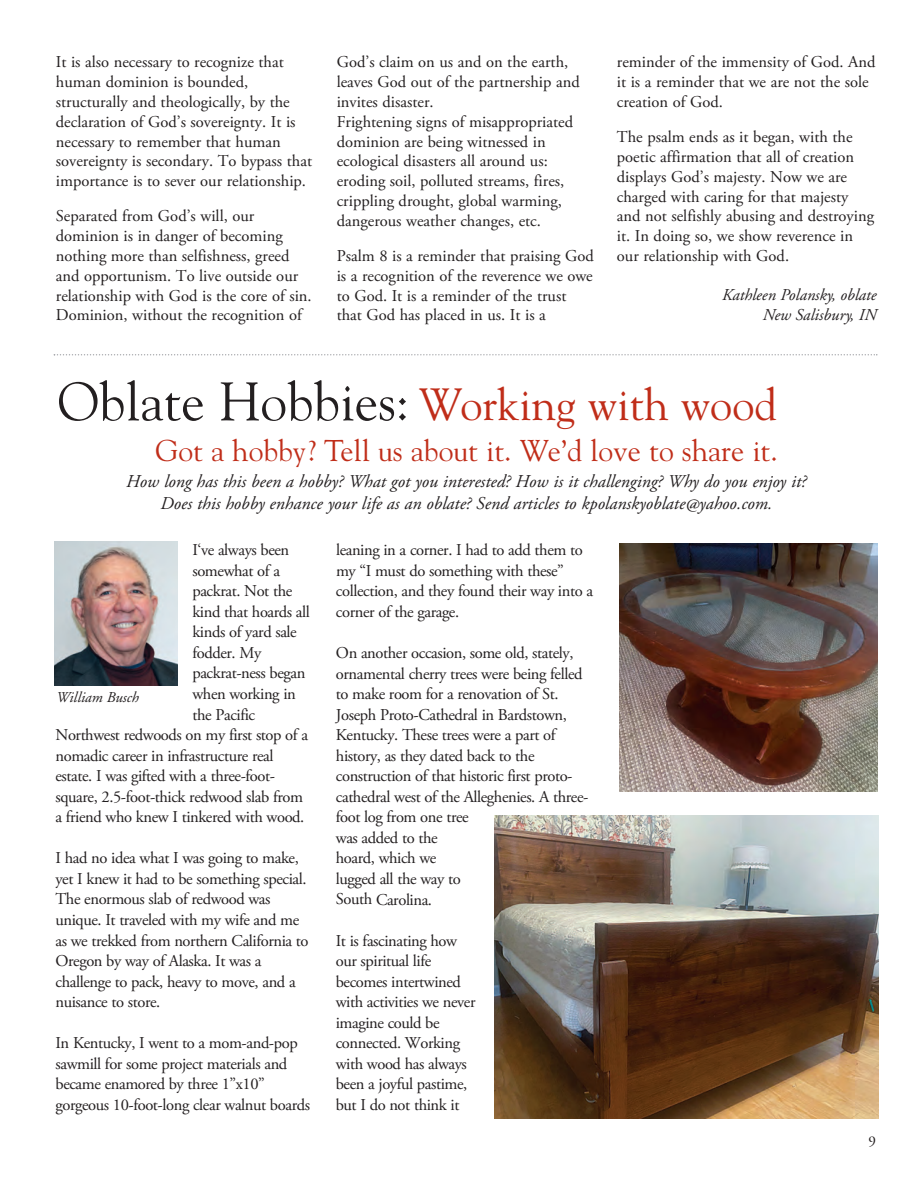
<style>
.page{position:relative;width:918px;height:1188px;background:#fff}
.page>*{position:absolute;margin:0;border:0;box-sizing:border-box;transform-origin:0 0}
.t1{font:45px "Goudy";color:#c02d19}
.t2{font:30px "Goudy";color:#c02d19}
.t3{font:italic 18px/21.6px "Adobe Garamond Pro";color:#231f20;text-align:center}
.t4{font:16.5px/20.5px "Adobe Garamond Pro";letter-spacing:-.025em;color:#231f20}
.t5{font:16.5px/19.8px "Adobe Garamond Pro";color:#231f20}
.t6{font:italic 16.5px/19.8px "Adobe Garamond";color:#231f20;text-align:right}
.t7{font:italic 15px "Adobe Garamond";color:#231f20}
.t8{font:15px "Adobe Garamond";color:#231f20}
.s1{font-size:54px;color:#231f20}
</style>
<div class="page">
<svg style="left:54px;top:354px;width:824px;height:2px"></svg>
<img style="left:55px;top:542px;width:122px;height:144px">
<img style="left:620px;top:543px;width:257px;height:249px">
<img style="left:494px;top:815px;width:384px;height:304px">
<p class="t5" style="left:56px;top:53px;width:258px">It is also necessary to recognize that human dominion is bounded, structurally and theologically, by the declaration of God’s sovereignty. It is necessary to remember that human sovereignty is secondary. To bypass that importance is to sever our relationship.</p>
<p class="t5" style="left:56px;top:207px;width:257px">Separated from God’s will, our dominion is in danger of becoming nothing more than selfishness, greed and opportunism. To live outside our relationship with God is the core of sin.<br>Dominion, without the recognition of</p>
<p class="t5" style="left:337px;top:53px;width:245px">God’s claim on us and on the earth, leaves God out of the partnership and invites disaster.<br>Frightening signs of misappropriated dominion are being witnessed in ecological disasters all around us: eroding soil, polluted streams, fires, crippling drought, global warming, dangerous weather changes, etc.</p>
<p class="t5" style="left:337px;top:246px;width:259px">Psalm 8 is a reminder that praising God is a recognition of the reverence we owe to God. It is a reminder of the trust that God has placed in us. It is a</p>
<p class="t5" style="left:617px;top:53px;width:260px">reminder of the immensity of God. And it is a reminder that we are not the sole creation of God.</p>
<p class="t5" style="left:617px;top:128px;width:259px">The psalm ends as it began, with the poetic affirmation that all of creation displays God’s majesty. Now we are charged with caring for that majesty and not selfishly abusing and destroying it. In doing so, we show reverence in our relationship with God.</p>
<p class="t6" style="left:721px;top:286px;width:156px">Kathleen Polansky, oblate<br>New Salisbury, IN</p>
<h1 class="t1" style="left:58px;top:377px;width:721px"><span class="s1">Oblate Hobbies:</span> Working with wood</h1>
<h2 class="t2" style="left:155px;top:432px;width:624px">Got a hobby? Tell us about it. We’d love to share it.</h2>
<p class="t3" style="left:126px;top:471px;width:682px">How long has this been a hobby? What got you interested? How is it challenging? Why do you enjoy it?<br>Does this hobby enhance your life as an oblate? Send articles to kpolanskyoblate@yahoo.com.</p>
<p class="t4" style="left:192px;top:540px;width:98px">I‘ve always been</p>
<p class="t4" style="left:192px;top:561px;width:89px">somewhat of a</p>
<p class="t4" style="left:192px;top:581px;width:101px">packrat. Not the</p>
<p class="t4" style="left:192px;top:602px;width:119px">kind that hoards all</p>
<p class="t4" style="left:192px;top:622px;width:106px">kinds of yard sale</p>
<p class="t4" style="left:192px;top:643px;width:70px">fodder. My</p>
<p class="t4" style="left:192px;top:664px;width:114px">packrat-ness began</p>
<p class="t4" style="left:192px;top:684px;width:105px">when working in</p>
<p class="t4" style="left:192px;top:705px;width:64px">the Pacific</p>
<p class="t4" style="left:55px;top:725px;width:254px">Northwest redwoods on my first stop of a</p>
<p class="t4" style="left:55px;top:746px;width:220px">nomadic career in infrastructure real</p>
<p class="t4" style="left:55px;top:766px;width:221px">estate. I was gifted with a three-foot-</p>
<p class="t4" style="left:55px;top:787px;width:249px">square, 2.5-foot-thick redwood slab from</p>
<p class="t4" style="left:55px;top:807px;width:250px">a friend who knew I tinkered with wood.</p>
<p class="t4" style="left:55px;top:848px;width:255px">I had no idea what I was going to make, yet I knew it had to be something special.<br>The enormous slab of redwood was unique. It traveled with my wife and me as we trekked from northern California to Oregon by way of Alaska. It was a challenge to pack, heavy to move, and a nuisance to store.</p>
<p class="t4" style="left:55px;top:1033px;width:256px">In Kentucky, I went to a mom-and-pop sawmill for some project materials and became enamored by three 1”x10” gorgeous 10-foot-long clear walnut boards</p>
<p class="t7" style="left:56px;top:689px;width:84px">William Busch</p>
<p class="t4" style="left:336px;top:540px;width:259px">leaning in a corner. I had to add them to my “I must do something with these” collection, and they found their way into a corner of the garage.</p>
<p class="t4" style="left:336px;top:643px;width:254px">On another occasion, some old, stately, ornamental cherry trees were being felled to make room for a renovation of St.<br>Joseph Proto-Cathedral in Bardstown,<br>Kentucky. These trees were a part of history, as they dated back to the construction of that historic first proto&shy;cathedral west of the Alleghenies. A three&shy;foot log from one tree<br>was added to the<br>hoard, which we<br>lugged all the way to<br>South Carolina.</p>
<p class="t4" style="left:336px;top:931px;width:141px">It is fascinating how our spiritual life becomes intertwined with activities we never imagine could be connected. Working with wood has always been a joyful pastime, but I do not think it</p>
<p class="t8" style="left:868px;top:1134px;width:9px">9</p>
</div>
